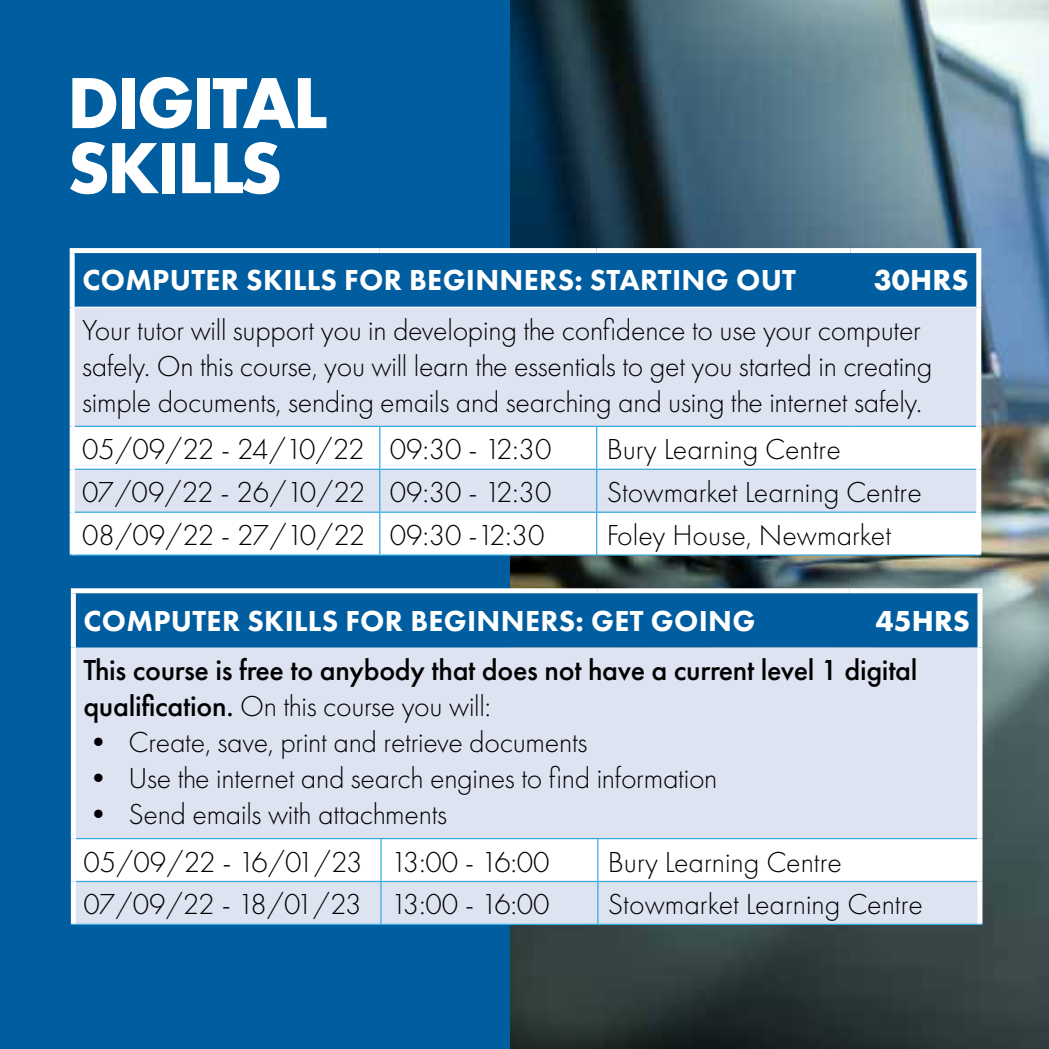
<style>
.page{position:relative;width:1049px;height:1049px;background:#fff}
.page>*{position:absolute;margin:0;border:0;box-sizing:border-box;transform-origin:0 0}
.t1{font:700 75px/65px "Futura PT";letter-spacing:-.04em;color:#fff}
.t2{font:300 30px/36px "Futura PT";letter-spacing:-.01em;color:#000}
.t3{font:500 30px/36px "Futura PT";letter-spacing:-.01em;color:#000}
.t4{font:800 30px "Futura PT";letter-spacing:.01em;color:#fff}
.t5{font:300 30px "Futura PT";letter-spacing:-.045em;color:#000}
.t6{font:700 30px "Futura PT";color:#fff}
.s1{font-weight:300}
</style>
<div class="page">
<img style="left:509px;top:0;width:540px;height:1048px">
<div style="left:0;top:0;width:509px;height:1049px;background:#005d9f"></div>
<div style="left:75px;top:253px;width:901px;height:54px;background:#005d9f"></div>
<div style="left:75px;top:308px;width:901px;height:118px;background:#dee3f2"></div>
<svg style="left:75px;top:427px;width:901px;height:127px"></svg>
<hr style="left:75px;top:426px;width:305px;height:1px;background:#36a9e1">
<hr style="left:380px;top:426px;width:217px;height:1px;background:#36a9e1">
<hr style="left:379px;top:427px;width:1px;height:42px;background:#36a9e1">
<hr style="left:597px;top:426px;width:253px;height:1px;background:#36a9e1">
<hr style="left:596px;top:427px;width:1px;height:42px;background:#36a9e1">
<hr style="left:850px;top:426px;width:126px;height:1px;background:#36a9e1">
<hr style="left:75px;top:469px;width:305px;height:1px;background:#36a9e1">
<hr style="left:380px;top:469px;width:217px;height:1px;background:#36a9e1">
<hr style="left:379px;top:470px;width:1px;height:41px;background:#36a9e1">
<hr style="left:597px;top:469px;width:253px;height:1px;background:#36a9e1">
<hr style="left:596px;top:470px;width:1px;height:41px;background:#36a9e1">
<hr style="left:850px;top:469px;width:126px;height:1px;background:#36a9e1">
<hr style="left:75px;top:511px;width:305px;height:2px;background:#36a9e1">
<hr style="left:380px;top:511px;width:217px;height:2px;background:#36a9e1">
<hr style="left:379px;top:513px;width:1px;height:41px;background:#36a9e1">
<hr style="left:597px;top:511px;width:253px;height:2px;background:#36a9e1">
<hr style="left:596px;top:513px;width:1px;height:41px;background:#36a9e1">
<hr style="left:850px;top:511px;width:126px;height:2px;background:#36a9e1">
<hr style="left:70px;top:554px;width:310px;height:2px;background:#36a9e1">
<hr style="left:380px;top:554px;width:217px;height:2px;background:#36a9e1">
<hr style="left:597px;top:554px;width:253px;height:2px;background:#36a9e1">
<hr style="left:850px;top:554px;width:131px;height:2px;background:#36a9e1">
<hr style="left:75px;top:307px;width:305px;height:1px;background:#fff">
<hr style="left:380px;top:307px;width:217px;height:1px;background:#fff">
<hr style="left:597px;top:307px;width:253px;height:1px;background:#fff">
<hr style="left:850px;top:307px;width:126px;height:1px;background:#fff">
<div style="left:70px;top:248px;width:310px;height:5px;background:#fff"></div>
<div style="left:70px;top:253px;width:5px;height:54px;background:#fff"></div>
<div style="left:380px;top:248px;width:217px;height:5px;background:#fff"></div>
<div style="left:597px;top:248px;width:253px;height:5px;background:#fff"></div>
<div style="left:850px;top:248px;width:131px;height:5px;background:#fff"></div>
<div style="left:976px;top:253px;width:5px;height:54px;background:#fff"></div>
<div style="left:70px;top:307px;width:5px;height:119px;background:#fff"></div>
<div style="left:976px;top:307px;width:5px;height:119px;background:#fff"></div>
<div style="left:70px;top:426px;width:5px;height:43px;background:#fff"></div>
<div style="left:976px;top:426px;width:5px;height:43px;background:#fff"></div>
<div style="left:70px;top:469px;width:5px;height:43px;background:#fff"></div>
<div style="left:976px;top:469px;width:5px;height:43px;background:#fff"></div>
<div style="left:70px;top:512px;width:5px;height:42px;background:#fff"></div>
<div style="left:976px;top:512px;width:5px;height:42px;background:#fff"></div>
<div style="left:76px;top:593px;width:901px;height:54px;background:#005d9f"></div>
<div style="left:76px;top:647px;width:901px;height:277px;background:#dee3f2"></div>
<svg style="left:76px;top:839px;width:901px;height:42px"></svg>
<hr style="left:76px;top:838px;width:305px;height:1px;background:#36a9e1">
<hr style="left:381px;top:838px;width:217px;height:1px;background:#36a9e1">
<hr style="left:380px;top:839px;width:2px;height:42px;background:#36a9e1">
<hr style="left:598px;top:838px;width:252px;height:1px;background:#36a9e1">
<hr style="left:597px;top:839px;width:1px;height:42px;background:#36a9e1">
<hr style="left:850px;top:838px;width:127px;height:1px;background:#36a9e1">
<hr style="left:76px;top:881px;width:305px;height:1px;background:#36a9e1">
<hr style="left:381px;top:881px;width:217px;height:1px;background:#36a9e1">
<hr style="left:380px;top:882px;width:2px;height:42px;background:#36a9e1">
<hr style="left:598px;top:881px;width:252px;height:1px;background:#36a9e1">
<hr style="left:597px;top:882px;width:1px;height:42px;background:#36a9e1">
<hr style="left:850px;top:881px;width:127px;height:1px;background:#36a9e1">
<hr style="left:71px;top:924px;width:310px;height:1px;background:#36a9e1">
<hr style="left:381px;top:924px;width:217px;height:1px;background:#36a9e1">
<hr style="left:598px;top:924px;width:252px;height:1px;background:#36a9e1">
<hr style="left:850px;top:924px;width:132px;height:1px;background:#36a9e1">
<div style="left:71px;top:588px;width:310px;height:5px;background:#fff"></div>
<div style="left:71px;top:593px;width:5px;height:54px;background:#fff"></div>
<div style="left:381px;top:588px;width:217px;height:5px;background:#fff"></div>
<div style="left:598px;top:588px;width:252px;height:5px;background:#fff"></div>
<div style="left:850px;top:588px;width:132px;height:5px;background:#fff"></div>
<div style="left:977px;top:593px;width:5px;height:54px;background:#fff"></div>
<div style="left:71px;top:647px;width:5px;height:191px;background:#fff"></div>
<div style="left:977px;top:647px;width:5px;height:191px;background:#fff"></div>
<div style="left:71px;top:838px;width:5px;height:43px;background:#fff"></div>
<div style="left:977px;top:838px;width:5px;height:43px;background:#fff"></div>
<div style="left:71px;top:881px;width:5px;height:43px;background:#fff"></div>
<div style="left:977px;top:881px;width:5px;height:43px;background:#fff"></div>
<h1 class="t1" style="left:67px;top:69px;width:262px">DIGITAL<br>SKILLS</h1>
<p class="t4" style="left:82px;top:262px;width:715px">COMPUTER SKILLS FOR BEGINNERS: STARTING OUT</p>
<p class="t6" style="left:874px;top:261px;width:96px">30HRS</p>
<p class="t2" style="left:82px;top:312px;width:852px">Your tutor will support you in developing the confidence to use your computer safely. On this course, you will learn the essentials to get you started in creating simple documents, sending emails and searching and using the internet safely.</p>
<p class="t2" style="left:82px;top:431px;width:471px">05/09/22 - 24/10/22 09:30 - 12:30</p>
<p class="t2" style="left:607px;top:431px;width:236px">Bury Learning Centre</p>
<p class="t2" style="left:82px;top:474px;width:471px">07/09/22 - 26/10/22 09:30 - 12:30</p>
<p class="t2" style="left:607px;top:474px;width:317px">Stowmarket Learning Centre</p>
<p class="t2" style="left:82px;top:517px;width:464px">08/09/22 - 27/10/22 09:30 -12:30</p>
<p class="t2" style="left:607px;top:517px;width:286px">Foley House, Newmarket</p>
<p class="t4" style="left:84px;top:602px;width:673px">COMPUTER SKILLS FOR BEGINNERS: GET GOING</p>
<p class="t6" style="left:876px;top:601px;width:96px">45HRS</p>
<p class="t3" style="left:83px;top:652px;width:836px">This course is free to anybody that does not have a current level 1 digital qualification. <span class="s1">On this course you will:</span></p>
<p class="t2" style="left:83px;top:725px;width:506px">• Create, save, print and retrieve documents</p>
<p class="t2" style="left:83px;top:761px;width:636px">• Use the internet and search engines to find information</p>
<p class="t2" style="left:83px;top:791px;width:468px;line-height:47px">• Send emails with attachments<br>05/09/22 - 16/01/23 13:00 - 16:00</p>
<p class="t2" style="left:608px;top:844px;width:236px">Bury Learning Centre</p>
<p class="t5" style="left:83px;top:887px;width:468px">07/09/22 - 18/01/23 13:00 - 16:00</p>
<p class="t2" style="left:608px;top:887px;width:317px">Stowmarket Learning Centre</p>
</div>
